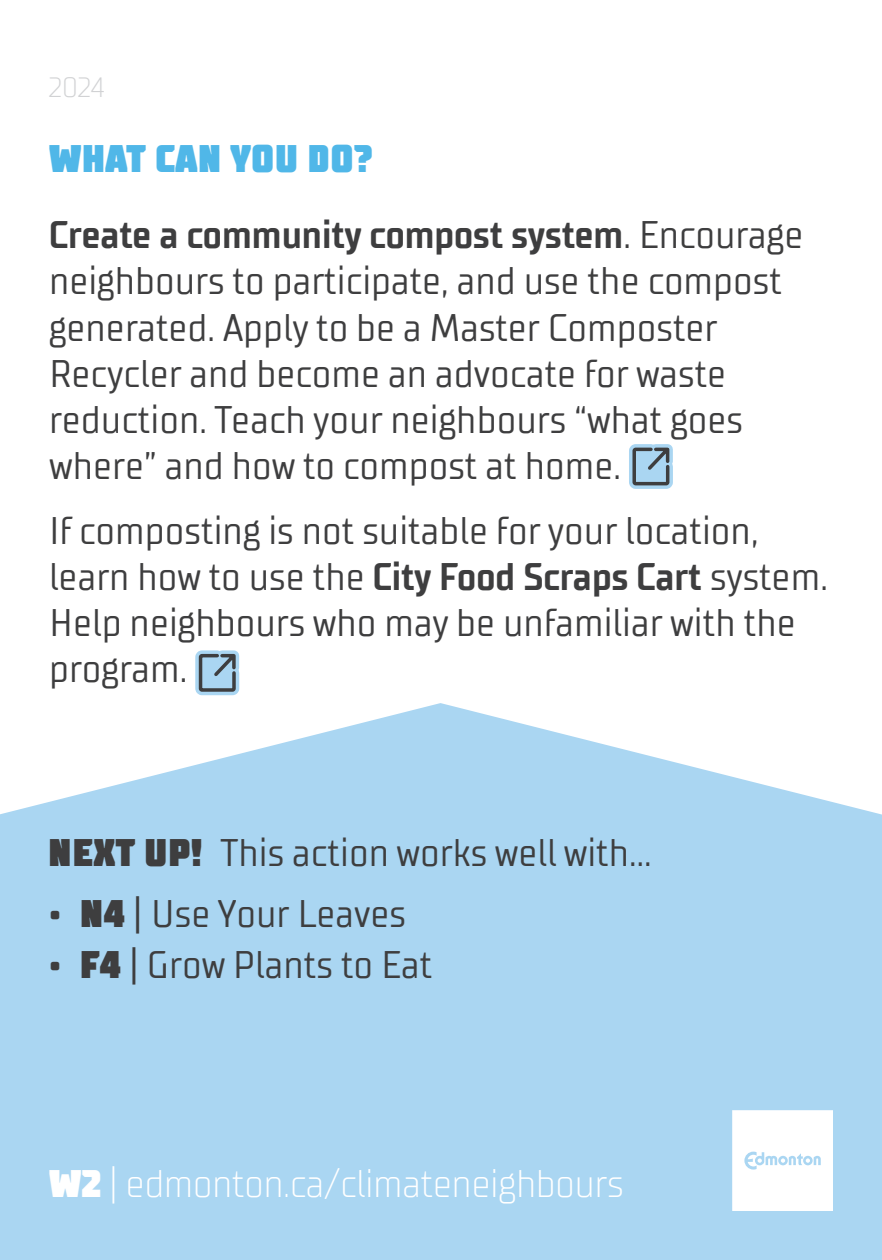
<style>
.page{position:relative;width:882px;height:1260px;background:#fff}
.page>*{position:absolute;margin:0;border:0;box-sizing:border-box;transform-origin:0 0}
.Text{font:38.5px/46.2px "TT Supermolot Condensed";color:#3e3e3f}
.Title_3_Light{font:300 38.5px "TT Supermolot Condensed";color:#fff}
.Title_2{font:900 38.5px "TT Supermolot Condensed";color:#50b7e8}
.t1{font:300 28px "TT Supermolot Condensed";color:#d1d2d4}
.s1{font-weight:700}
.s2{font-weight:900}
</style>
<div class="page">
<svg style="left:0;top:703px;width:882px;height:445px;background:#b4dbf3"></svg>
<div style="left:0;top:1148px;width:882px;height:112px;background:#aad6f2"></div>
<svg style="left:732px;top:1110px;width:101px;height:101px"></svg>
<svg style="left:629px;top:444px;width:44px;height:45px;background:#8faec2"></svg>
<svg style="left:195px;top:650px;width:45px;height:46px;background:#93b1c4"></svg>
<p class="t1" style="left:49px;top:71px;width:57px">2024</p>
<p class="Title_2" style="left:49px;top:135px;width:325px">WHAT CAN YOU DO?</p>
<p class="Text" style="left:49px;top:212px;width:756px"><span class="s1">Create a community compost system</span>. Encourage neighbours to participate, and use the compost generated. Apply to be a Master Composter Recycler and become an advocate for waste reduction. Teach your neighbours “what goes where” and how to compost at home.</p>
<p class="Text" style="left:49px;top:507px;width:780px">If composting is not suitable for your location, learn how to use the <span class="s1">City Food Scraps Cart</span> system.<br>Help neighbours who may be unfamiliar with the program.</p>
<p class="Text" style="left:48px;top:829px;width:605px"><span class="s2">NEXT UP!</span> This action works well with…</p>
<p class="Text" style="left:48px;top:891px;width:360px"><span class="s2">• N4</span> | Use Your Leaves</p>
<p class="Text" style="left:48px;top:942px;width:386px"><span class="s2">• F4</span> | Grow Plants to Eat</p>
<p class="Title_3_Light" style="left:49px;top:1162px;width:576px"><span class="s2">W2</span> | edmonton.ca/climateneighbours</p>
</div>
